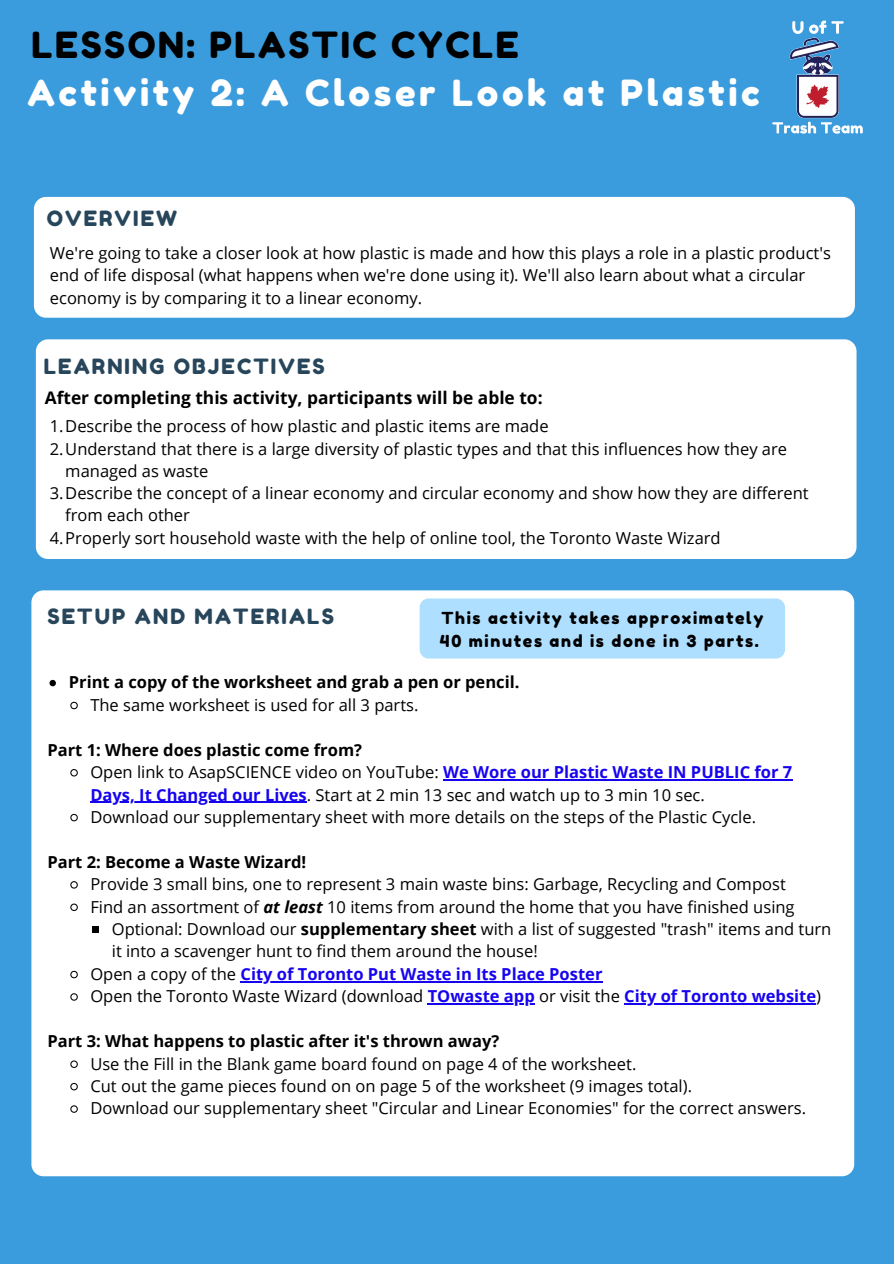
<style>
.page{position:relative;width:894px;height:1264px;background:#fff}
.page>*{position:absolute;margin:0;border:0;box-sizing:border-box;transform-origin:0 0}
.t1{font:36px "Fredoka One";letter-spacing:.1em;color:#fff}
.t2{font:36px "Fredoka One";letter-spacing:.07em;color:#000}
.t3{font:21px "Fredoka One";letter-spacing:.1em;color:#27465b}
.t4{font:700 17.4px "Open Sans";color:#000}
.t5{font:16.5px/22.4px "Open Sans";color:#000}
.t6{font:700 16.5px "Open Sans";color:#000}
.t7{font:16.5px/23px "Fredoka One";letter-spacing:.1em;color:#000}
.t8{font:700 16.5px "Open Sans";color:#1704ef}
.s1{font-weight:700;color:#1704ef}
.s2{font-weight:700;font-style:italic}
.s3{font-weight:700}
.s4{font-weight:400;color:#000}
</style>
<div class="page">
<div style="left:0;top:0;width:893px;height:1263px;background:#3b9cdd"></div>
<div style="left:36px;top:339px;width:820px;height:220px;background:#fff;border-radius:12px"></div>
<div style="left:31px;top:590px;width:823px;height:586px;background:#fff;border-radius:12px"></div>
<div style="left:34px;top:197px;width:820px;height:121px;background:#fff;border-radius:12px"></div>
<div style="left:419px;top:598px;width:365px;height:60px;background:#afdfff;border-radius:9px"></div>
<svg style="left:49px;top:680px;width:7px;height:6px"></svg>
<svg style="left:70px;top:701px;width:8px;height:9px"></svg>
<svg style="left:70px;top:769px;width:8px;height:8px"></svg>
<hr style="left:443px;top:779px;width:349px;height:1px;background:#1704ef">
<hr style="left:90px;top:801px;width:217px;height:1px;background:#1704ef">
<svg style="left:70px;top:813px;width:8px;height:9px"></svg>
<svg style="left:70px;top:881px;width:8px;height:8px"></svg>
<svg style="left:70px;top:903px;width:8px;height:8px"></svg>
<div style="left:92px;top:926px;width:7px;height:6px;background:#000"></div>
<svg style="left:70px;top:970px;width:8px;height:9px"></svg>
<hr style="left:240px;top:980px;width:362px;height:2px;background:#1704ef">
<svg style="left:70px;top:993px;width:8px;height:8px"></svg>
<hr style="left:427px;top:1003px;width:107px;height:1px;background:#1704ef">
<hr style="left:624px;top:1003px;width:192px;height:1px;background:#1704ef">
<svg style="left:70px;top:1060px;width:8px;height:8px"></svg>
<svg style="left:70px;top:1082px;width:8px;height:9px"></svg>
<svg style="left:70px;top:1105px;width:8px;height:8px"></svg>
<img style="left:772px;top:20px;width:91px;height:114px">
<p class="t2" style="left:32px;top:23px;width:488px">LESSON: PLASTIC CYCLE</p>
<p class="t1" style="left:27px;top:71px;width:733px">Activity 2: A Closer Look at Plastic</p>
<p class="t3" style="left:47px;top:205px;width:132px">OVERVIEW</p>
<p class="t5" style="left:50px;top:241px;width:782px">We're going to take a closer look at how plastic is made and how this plays a role in a plastic product's end of life disposal (what happens when we're done using it). We'll also learn about what a circular economy is by comparing it to a linear economy.</p>
<p class="t3" style="left:44px;top:353px;width:282px">LEARNING OBJECTIVES</p>
<p class="t4" style="left:45px;top:386px;width:499px">After completing this activity, participants will be able to:</p>
<p class="t5" style="left:50px;top:414px;width:500px">1.Describe the process of how plastic and plastic items are made</p>
<p class="t5" style="left:65px;top:437px;width:723px;text-indent:-15px">2.Understand that there is a large diversity of plastic types and that this influences how they are managed as waste</p>
<p class="t5" style="left:65px;top:481px;width:744px;text-indent:-15px">3.Describe the concept of a linear economy and circular economy and show how they are different from each other</p>
<p class="t5" style="left:50px;top:526px;width:672px">4.Properly sort household waste with the help of online tool, the Toronto Waste Wizard</p>
<p class="t3" style="left:47px;top:603px;width:288px">SETUP AND MATERIALS</p>
<p class="t7" style="left:440px;top:606px;width:325px">This activity takes approximately<br>40 minutes and is done in 3 parts.</p>
<p class="t6" style="left:69px;top:670px;width:452px">Print a copy of the worksheet and grab a pen or pencil.</p>
<p class="t5" style="left:90px;top:693px;width:329px">The same worksheet is used for all 3 parts.</p>
<p class="t6" style="left:47px;top:738px;width:316px">Part 1: Where does plastic come from?</p>
<p class="t5" style="left:90px;top:760px;width:703px">Open link to AsapSCIENCE video on YouTube: <span class="s1">We Wore our Plastic Waste IN PUBLIC for 7<br>Days, It Changed our Lives</span>. Start at 2 min 13 sec and watch up to 3 min 10 sec.</p>
<p class="t5" style="left:90px;top:805px;width:667px">Download our supplementary sheet with more details on the steps of the Plastic Cycle.</p>
<p class="t6" style="left:47px;top:850px;width:260px">Part 2: Become a Waste Wizard!</p>
<p class="t5" style="left:90px;top:872px;width:696px">Provide 3 small bins, one to represent 3 main waste bins: Garbage, Recycling and Compost</p>
<p class="t5" style="left:90px;top:895px;width:705px">Find an assortment of <span class="s2">at least</span> 10 items from around the home that you have finished using</p>
<p class="t5" style="left:112px;top:917px;width:721px">Optional: Download our <span class="s3">supplementary sheet</span> with a list of suggested "trash" items and turn it into a scavenger hunt to find them around the house!</p>
<p class="t8" style="left:90px;top:962px;width:513px"><span class="s4">Open a copy of the</span> City of Toronto Put Waste in Its Place Poster</p>
<p class="t5" style="left:90px;top:984px;width:732px">Open the Toronto Waste Wizard (download <span class="s1">TOwaste app</span> or visit the <span class="s1">City of Toronto website</span>)</p>
<p class="t6" style="left:47px;top:1029px;width:453px">Part 3: What happens to plastic after it's thrown away?</p>
<p class="t5" style="left:90px;top:1051px;width:547px">Use the Fill in the Blank game board found on page 4 of the worksheet.</p>
<p class="t5" style="left:90px;top:1074px;width:603px">Cut out the game pieces found on on page 5 of the worksheet (9 images total).</p>
<p class="t5" style="left:90px;top:1096px;width:717px">Download our supplementary sheet "Circular and Linear Economies" for the correct answers.</p>
</div>
